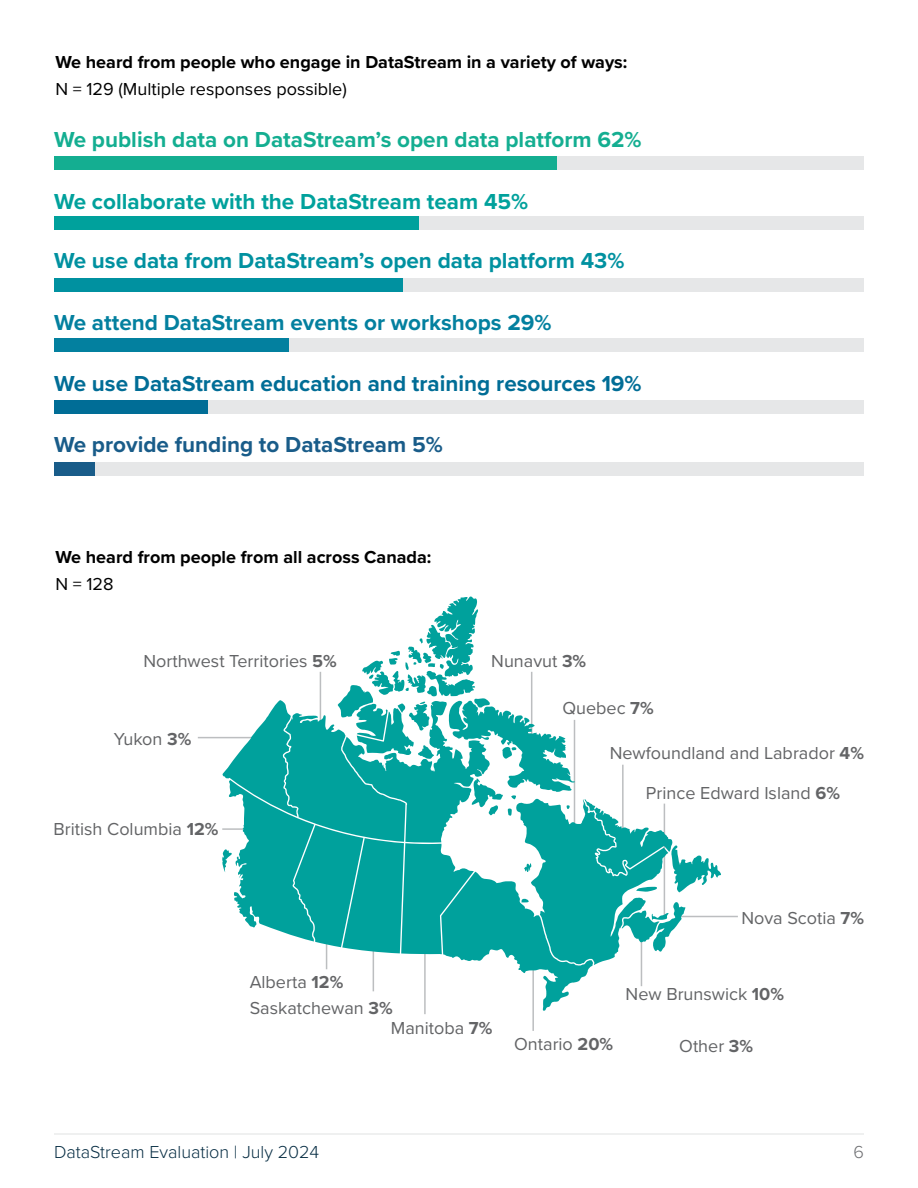
<style>
.page{position:relative;width:918px;height:1188px;background:#fff}
.page>*{position:absolute;margin:0;border:0;box-sizing:border-box;transform-origin:0 0}
.t1{font:700 22.5px "Proxima Nova";color:#006d96}
.t2{font:700 22.5px "Proxima Nova";color:#14ae91}
.t3{font:700 22.5px "Proxima Nova";color:#0091a0}
.t4{font:700 22.5px "Proxima Nova";color:#03809f}
.t5{font:700 22.5px "Proxima Nova";color:#00a19c}
.t6{font:700 22.5px "Proxima Nova";color:#195c89}
.t7{font:18px "Proxima Nova";color:#636466}
.t8{font:700 18px "Proxima Nova";color:#000}
.t9{font:18px "Proxima Nova";color:#000}
.t10{font:300 18px "Proxima Nova";color:#082e44}
.t11{font:300 18px "Proxima Nova";color:#6d6e71}
.s1{font-weight:700}
</style>
<div class="page">
<hr style="left:54px;top:1134px;width:810px;height:1px;background:#e1e2e3">
<hr style="left:679px;top:916px;width:59px;height:1px;background:#bcbec0">
<hr style="left:198px;top:737px;width:58px;height:1px;background:#bcbec0">
<hr style="left:532px;top:957px;width:2px;height:74px;background:#bcbec0">
<hr style="left:424px;top:940px;width:2px;height:74px;background:#bcbec0">
<div style="left:54px;top:157px;width:810px;height:13px;background:#e6e7e8"></div>
<div style="left:54px;top:217px;width:810px;height:13px;background:#e6e7e8"></div>
<div style="left:54px;top:279px;width:810px;height:13px;background:#e6e7e8"></div>
<div style="left:54px;top:339px;width:810px;height:13px;background:#e6e7e8"></div>
<div style="left:54px;top:400px;width:810px;height:13px;background:#e6e7e8"></div>
<div style="left:54px;top:463px;width:810px;height:13px;background:#e6e7e8"></div>
<div style="left:54px;top:157px;width:502px;height:13px;background:#14ae91"></div>
<div style="left:54px;top:217px;width:364px;height:13px;background:#00a19c"></div>
<div style="left:54px;top:279px;width:348px;height:13px;background:#0091a0"></div>
<div style="left:54px;top:339px;width:235px;height:13px;background:#03809f"></div>
<div style="left:54px;top:400px;width:154px;height:13px;background:#006d96"></div>
<div style="left:54px;top:463px;width:40px;height:13px;background:#195c89"></div>
<svg style="left:221px;top:596px;width:500px;height:415px"></svg>
<p class="t8" style="left:56px;top:49px;width:573px">We heard from people who engage in DataStream in a variety of ways:</p>
<p class="t9" style="left:56px;top:76px;width:293px">N = 129 (Multiple responses possible)</p>
<p class="t2" style="left:54px;top:123px;width:589px">We publish data on DataStream’s open data platform 62%</p>
<p class="t5" style="left:54px;top:184px;width:476px">We collaborate with the DataStream team 45%</p>
<p class="t3" style="left:54px;top:244px;width:572px">We use data from DataStream’s open data platform 43%</p>
<p class="t4" style="left:54px;top:305px;width:499px">We attend DataStream events or workshops 29%</p>
<p class="t1" style="left:54px;top:367px;width:589px">We use DataStream education and training resources 19%</p>
<p class="t6" style="left:54px;top:428px;width:390px">We provide funding to DataStream 5%</p>
<p class="t8" style="left:56px;top:543px;width:377px">We heard from people from all across Canada:</p>
<p class="t9" style="left:56px;top:570px;width:60px">N = 128</p>
<p class="t7" style="left:143px;top:648px;width:195px">Northwest Territories <span class="s1">5%</span></p>
<p class="t7" style="left:114px;top:725px;width:79px">Yukon <span class="s1">3%</span></p>
<p class="t7" style="left:54px;top:815px;width:166px">British Columbia <span class="s1">12%</span></p>
<p class="t7" style="left:250px;top:968px;width:95px">Alberta <span class="s1">12%</span></p>
<p class="t7" style="left:250px;top:995px;width:144px">Saskatchewan <span class="s1">3%</span></p>
<p class="t7" style="left:491px;top:648px;width:96px">Nunavut <span class="s1">3%</span></p>
<p class="t7" style="left:562px;top:695px;width:93px">Quebec <span class="s1">7%</span></p>
<p class="t7" style="left:610px;top:740px;width:256px">Newfoundland and Labrador <span class="s1">4%</span></p>
<p class="t7" style="left:646px;top:780px;width:196px">Prince Edward Island <span class="s1">6%</span></p>
<p class="t7" style="left:741px;top:904px;width:124px">Nova Scotia <span class="s1">7%</span></p>
<p class="t7" style="left:626px;top:981px;width:160px">New Brunswick <span class="s1">10%</span></p>
<p class="t7" style="left:391px;top:1015px;width:103px">Manitoba <span class="s1">7%</span></p>
<p class="t7" style="left:514px;top:1031px;width:100px">Ontario <span class="s1">20%</span></p>
<p class="t7" style="left:679px;top:1032px;width:75px">Other <span class="s1">3%</span></p>
<p class="t10" style="left:54px;top:1139px;width:267px">DataStream Evaluation | July 2024</p>
<p class="t11" style="left:853px;top:1139px;width:12px">6</p>
</div>
